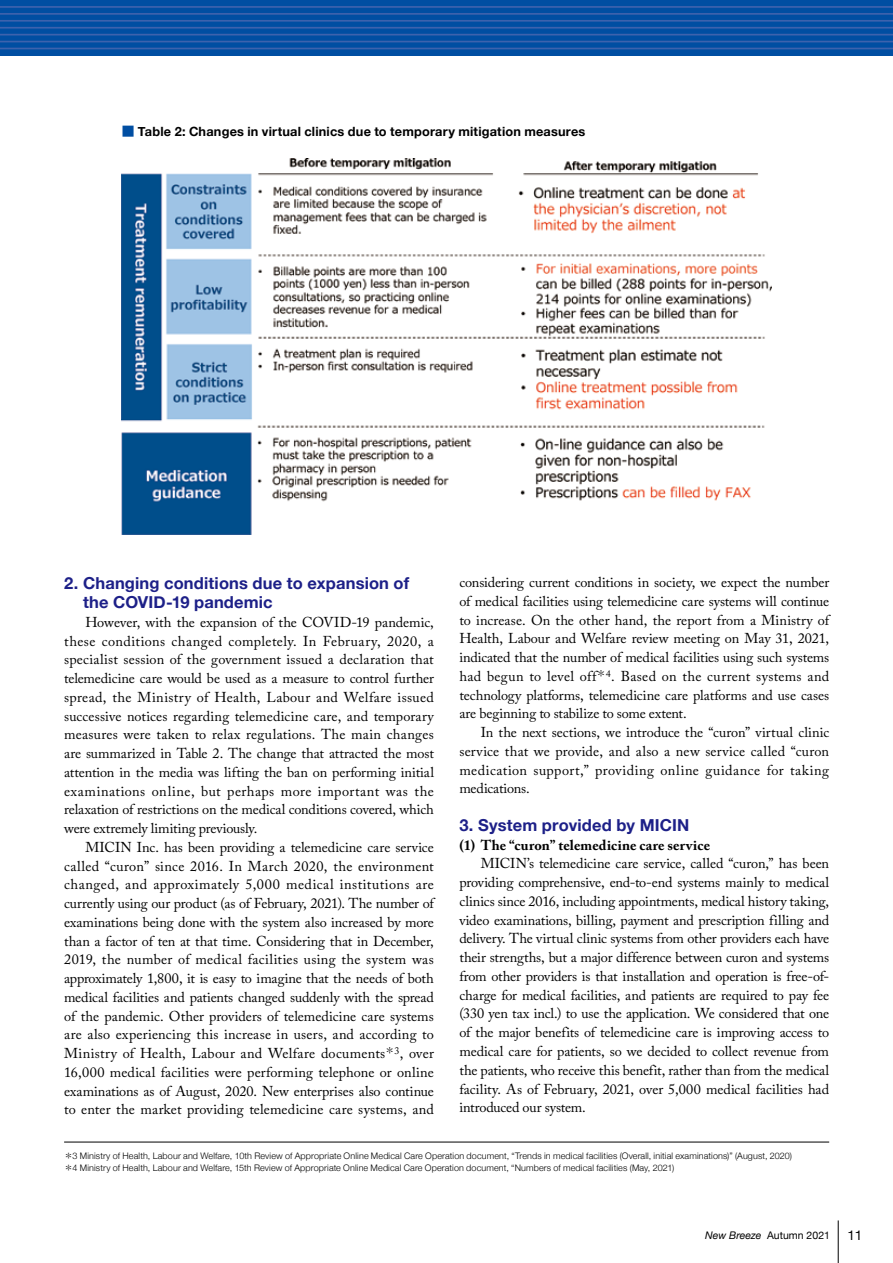
<style>
.page{position:relative;width:893px;height:1263px;background:#fff}
.page>*{position:absolute;margin:0;border:0;box-sizing:border-box;transform-origin:0 0}
.t1{font:700 16.5px/18.8px "Helvetica Neue";letter-spacing:.01em;color:#1d2088}
.t2{font:14.25px/18.8px "Adobe Caslon Pro";color:#000;text-align:justify}
.t3{font:700 14.25px "Adobe Caslon Pro";letter-spacing:.01em;color:#000}
.t4{font:13.5px "Helvetica Neue";color:#000}
.t5{font:700 12.75px "Helvetica Neue";letter-spacing:.015em;color:#000}
.t6{font:10.5px "Helvetica Neue";color:#000}
.t7{font:300 9px/12px "Helvetica Neue";letter-spacing:.015em;color:#000}
.s1{font-family:"Shin Go Pro";font-weight:400;color:#004ea2}
.s2{font-family:"Koz Min Pr 6 N";font-weight:400}
.s3{font-style:italic}
</style>
<div class="page">
<hr style="left:64px;top:1142px;width:765px;height:1px;background:#000">
<img style="left:122px;top:159px;width:649px;height:375px">
<hr style="left:838px;top:1220px;width:1px;height:43px;background:#000">
<div style="left:0;top:0;width:893px;height:55px;background:#004ea2"></div>
<hr style="left:0;top:6px;width:893px;height:2px;background:#3d62ad">
<hr style="left:0;top:13px;width:893px;height:2px;background:#3d62ad">
<hr style="left:0;top:20px;width:893px;height:2px;background:#3d62ad">
<hr style="left:0;top:27px;width:893px;height:2px;background:#3d62ad">
<hr style="left:0;top:34px;width:893px;height:1px;background:#3d62ad">
<hr style="left:0;top:41px;width:893px;height:1px;background:#3d62ad">
<hr style="left:0;top:48px;width:893px;height:1px;background:#3d62ad">
<p class="t5" style="left:122px;top:122px;width:465px"><span class="s1">■</span> Table 2: Changes in virtual clinics due to temporary mitigation measures</p>
<p class="t2" style="left:459px;top:573px;width:371px">considering current conditions in society, we expect the number of medical facilities using telemedicine care systems will continue to increase. On the other hand, the report from a Ministry of Health, Labour and Welfare review meeting on May 31, 2021, indicated that the number of medical facilities using such systems had begun to level off<sup>＊</sup><sup>4</sup>. Based on the current systems and technology platforms, telemedicine care platforms and use cases are beginning to stabilize to some extent.</p>
<p class="t2" style="left:459px;top:723px;width:371px;text-indent:21px">In the next sections, we introduce the “curon” virtual clinic service that we provide, and also a new service called “curon medication support,” providing online guidance for taking medications.</p>
<p class="t1" style="left:459px;top:816px;width:231px">3. System provided by MICIN</p>
<p class="t3" style="left:459px;top:836px;width:252px">(1) The “curon” telemedicine care service</p>
<p class="t2" style="left:459px;top:854px;width:371px;text-indent:21px">MICIN’s telemedicine care service, called “curon,” has been providing comprehensive, end-to-end systems mainly to medical clinics since 2016, including appointments, medical history taking, video examinations, billing, payment and prescription filling and delivery. The virtual clinic systems from other providers each have their strengths, but a major difference between curon and systems from other providers is that installation and operation is free-of&shy;charge for medical facilities, and patients are required to pay fee (330 yen tax incl.) to use the application. We considered that one of the major benefits of telemedicine care is improving access to medical care for patients, so we decided to collect revenue from the patients, who receive this benefit, rather than from the medical facility. As of February, 2021, over 5,000 medical facilities had introduced our system.</p>
<p class="t7" style="left:64px;top:1149px;width:729px"><span class="s2">＊</span>3 Ministry of Health, Labour and Welfare, 10th Review of Appropriate Online Medical Care Operation document, “Trends in medical facilities (Overall, initial examinations)” (August, 2020)<span class="s2">＊</span>4 Ministry of Health, Labour and Welfare, 15th Review of Appropriate Online Medical Care Operation document, “Numbers of medical facilities (May, 2021)</p>
<p class="t1" style="left:83px;top:574px;width:328px;text-indent:-19px">2. Changing conditions due to expansion of the COVID-19 pandemic</p>
<p class="t2" style="left:64px;top:612px;width:371px;text-indent:21px">However, with the expansion of the COVID-19 pandemic, these conditions changed completely. In February, 2020, a specialist session of the government issued a declaration that telemedicine care would be used as a measure to control further spread, the Ministry of Health, Labour and Welfare issued successive notices regarding telemedicine care, and temporary measures were taken to relax regulations. The main changes are summarized in Table 2. The change that attracted the most attention in the media was lifting the ban on performing initial examinations online, but perhaps more important was the relaxation of restrictions on the medical conditions covered, which were extremely limiting previously.</p>
<p class="t2" style="left:64px;top:837px;width:371px;text-indent:21px">MICIN Inc. has been providing a telemedicine care service called “curon” since 2016. In March 2020, the environment changed, and approximately 5,000 medical institutions are currently using our product (as of February, 2021). The number of examinations being done with the system also increased by more than a factor of ten at that time. Considering that in December, 2019, the number of medical facilities using the system was approximately 1,800, it is easy to imagine that the needs of both medical facilities and patients changed suddenly with the spread of the pandemic. Other providers of telemedicine care systems are also experiencing this increase in users, and according to Ministry of Health, Labour and Welfare documents<sup>＊</sup><sup>3</sup>, over 16,000 medical facilities were performing telephone or online examinations as of August, 2020. New enterprises also continue to enter the market providing telemedicine care systems, and</p>
<p class="t6" style="left:705px;top:1227px;width:126px"><span class="s3">New Breeze</span> Autumn 2021</p>
<p class="t4" style="left:847px;top:1225px;width:17px">11</p>
</div>
